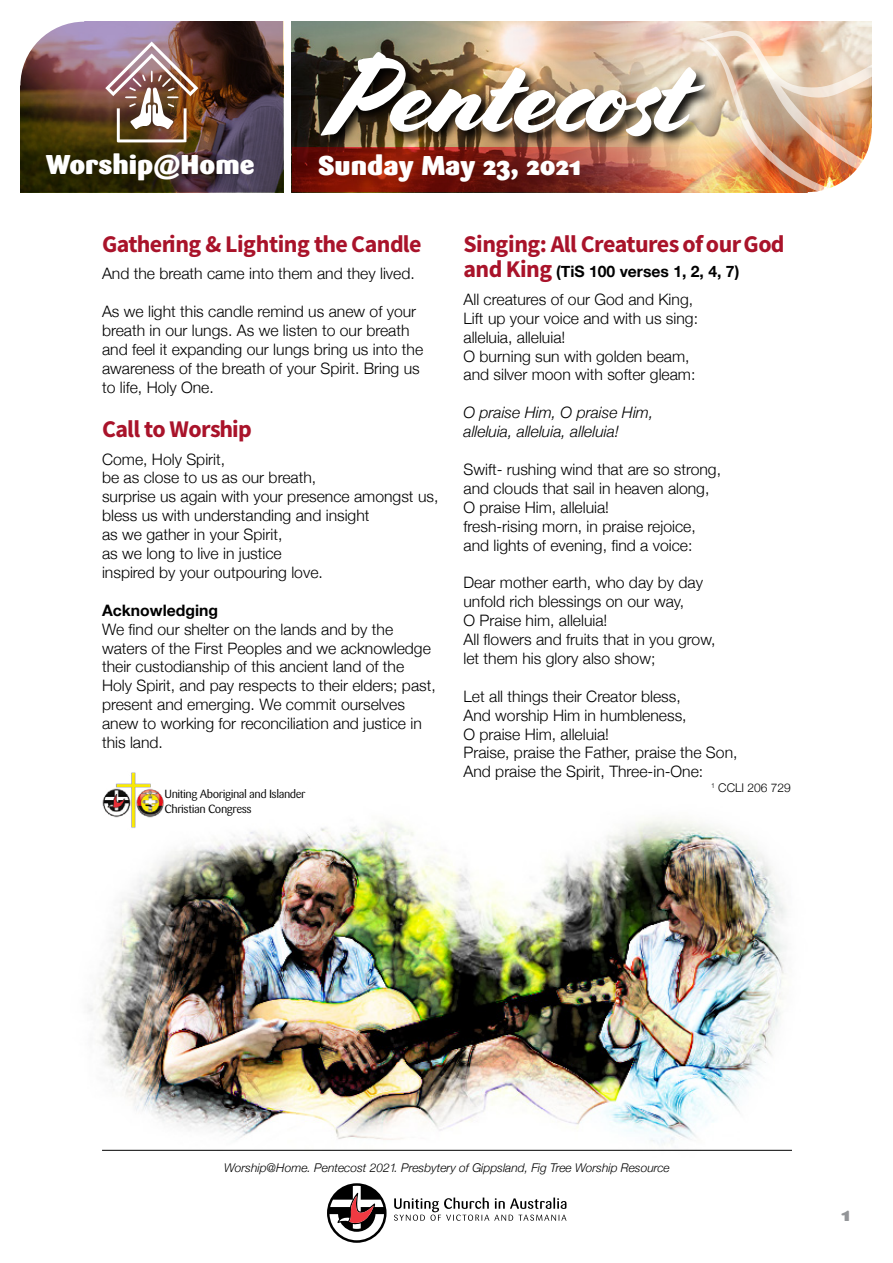
<style>
.page{position:relative;width:893px;height:1263px;background:#fff}
.page>*{position:absolute;margin:0;border:0;box-sizing:border-box;transform-origin:0 0}
.t1{font:109.5px "Cortado";letter-spacing:-.01em;color:#fff}
.t2{font:900 27px "Sari";color:#fff}
.t3{font:24px "Source Sans Variable";letter-spacing:-.02em;color:#a9132a}
.t4{font:900 19.5px "Sari";color:#939598}
.t5{font:300 15.75px/18.9px "Helvetica Neue";color:#000}
.t6{font:italic 300 15.75px/18.9px "Helvetica Neue";color:#000}
.t7{font:700 15.75px "Helvetica Neue";color:#000}
.t8{font:italic 300 12px "Helvetica Neue";color:#000}
.t9{font:300 12px "Helvetica Neue";color:#000}
.t10{font:11.7px/14.4px "Sari";letter-spacing:-.04em;color:#000}
.s1{font-family:"Source Sans Variable";font-weight:400;font-size:24px;color:#a9132a}
.s2{font-weight:700}
</style>
<div class="page">
<img style="left:88px;top:817px;width:704px;height:333px">
<svg style="left:394px;top:1197px;width:172px;height:24px"></svg>
<svg style="left:327px;top:1183px;width:60px;height:60px"></svg>
<hr style="left:102px;top:1150px;width:690px;height:1px;background:#000">
<img style="left:292px;top:22px;width:407px;height:170px">
<img style="left:20px;top:22px;width:263px;height:170px">
<img style="left:105px;top:42px;width:93px;height:100px">
<svg style="left:292px;top:148px;width:394px;height:44px;background:#872a1e"></svg>
<svg style="left:20px;top:21px;width:64px;height:64px"></svg>
<div style="left:319px;top:50px;width:400px;height:100px;background:#000;opacity:.91"></div>
<img style="left:699px;top:22px;width:173px;height:171px">
<img style="left:102px;top:772px;width:217px;height:57px">
<div style="left:165px;top:789px;width:158px;height:31px;background:#fff"></div>
<h2 class="t2" style="left:46px;top:148px;width:210px">Worship@Home</h2>
<h1 class="t1" style="left:330px;top:31px;width:363px">Pentecost</h1>
<h2 class="t2" style="left:318px;top:148px;width:265px">Sunday May 23, 2021</h2>
<h3 class="t3" style="left:102px;top:229px;width:321px">Gathering &amp; Lighting the Candle</h3>
<p class="t5" style="left:102px;top:263px;width:314px">And the breath came into them and they lived.</p>
<p class="t5" style="left:102px;top:301px;width:323px">As we light this candle remind us anew of your breath in our lungs. As we listen to our breath and feel it expanding our lungs bring us into the awareness of the breath of your Spirit. Bring us to life, Holy One.</p>
<h3 class="t3" style="left:102px;top:415px;width:151px">Call to Worship</h3>
<p class="t5" style="left:102px;top:448px;width:338px">Come, Holy Spirit,<br>be as close to us as our breath,<br>surprise us again with your presence amongst us, bless us with understanding and insight<br>as we gather in your Spirit,<br>as we long to live in justice<br>inspired by your outpouring love.</p>
<p class="t7" style="left:102px;top:598px;width:118px">Acknowledging</p>
<p class="t5" style="left:102px;top:618px;width:335px">We find our shelter on the lands and by the waters of the First Peoples and we acknowledge their custodianship of this ancient land of the Holy Spirit, and pay respects to their elders; past, present and emerging. We commit ourselves anew to working for reconciliation and justice in this land.</p>
<p class="t10" style="left:165px;top:787px;width:143px">Uniting Aboriginal and Islander<br>Christian Congress</p>
<h3 class="t3" style="left:463px;top:229px;width:323px">Singing: All Creatures of our God</h3>
<p class="t5" style="left:463px;top:257px;width:277px;line-height:27.5px"><span class="s1">and King</span> <span class="s2">(TiS 100 verses 1, 2, 4, 7)<br></span>All creatures of our God and King,</p>
<p class="t5" style="left:463px;top:307px;width:236px">Lift up your voice and with us sing: alleluia, alleluia!<br>O burning sun with golden beam, and silver moon with softer gleam:</p>
<p class="t6" style="left:463px;top:402px;width:191px">O praise Him, O praise Him, alleluia, alleluia, alleluia!</p>
<p class="t5" style="left:463px;top:459px;width:259px">Swift- rushing wind that are so strong, and clouds that sail in heaven along, O praise Him, alleluia!<br>fresh-rising morn, in praise rejoice, and lights of evening, find a voice:</p>
<p class="t5" style="left:463px;top:572px;width:254px">Dear mother earth, who day by day unfold rich blessings on our way,<br>O Praise him, alleluia!<br>All flowers and fruits that in you grow, let them his glory also show;</p>
<p class="t5" style="left:463px;top:685px;width:275px">Let all things their Creator bless,<br>And worship Him in humbleness,<br>O praise Him, alleluia!<br>Praise, praise the Father, praise the Son, And praise the Spirit, Three-in-One:</p>
<p class="t9" style="left:711px;top:778px;width:81px"><sup>1</sup> CCLI 206 729</p>
<p class="t8" style="left:224px;top:1158px;width:447px">Worship@Home. Pentecost 2021. Presbytery of Gippsland, Fig Tree Worship Resource</p>
<p class="t4" style="left:842px;top:1202px;width:10px">1</p>
</div>
